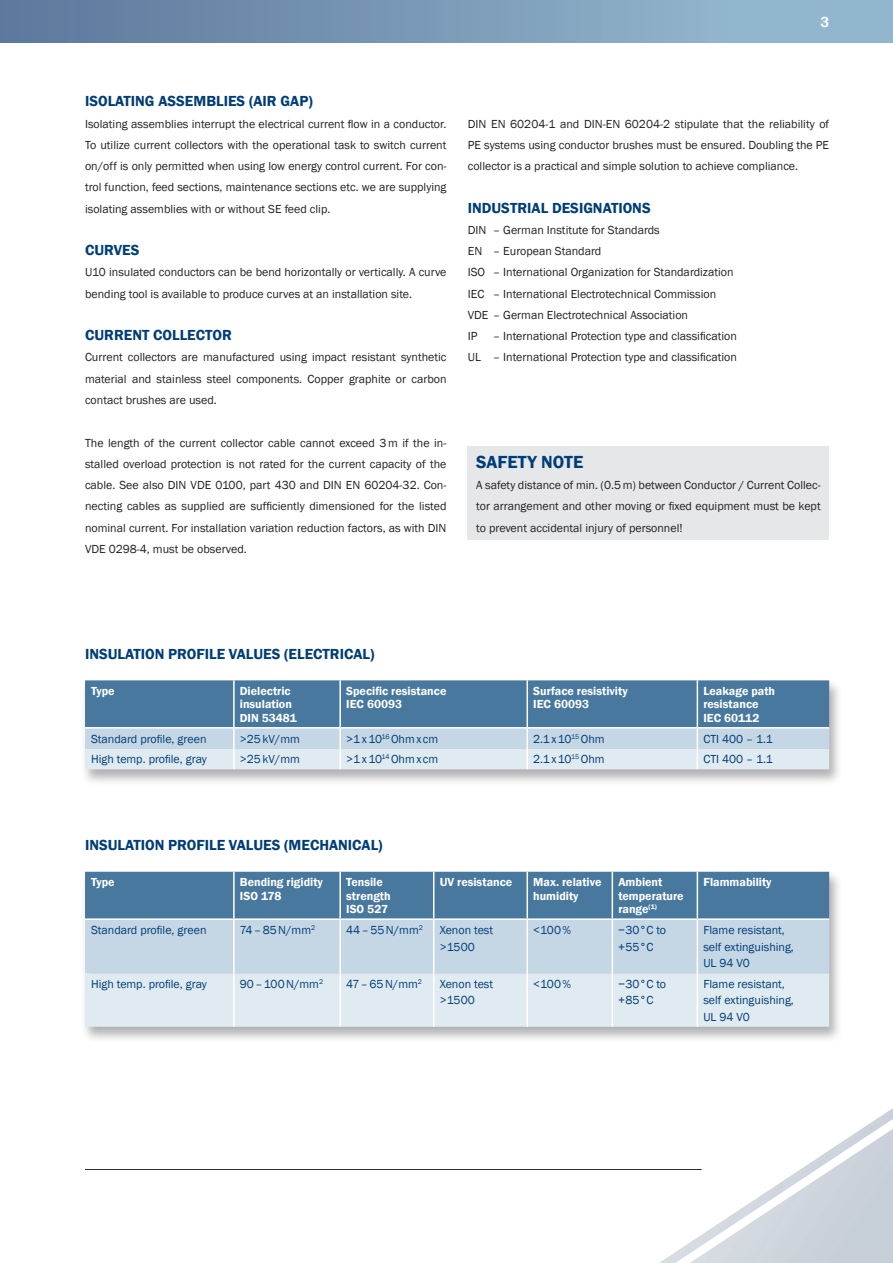
<style>
.page{position:relative;width:893px;height:1263px;background:#fff}
.page>*{position:absolute;margin:0;border:0;box-sizing:border-box;transform-origin:0 0}
.t1{font:600 18px "Franklin Gothic";color:#003d76}
.t2{font:600 15px "Franklin Gothic";color:#003d76}
.t3{font:600 15px "Franklin Gothic";color:#fff}
.t4{font:12px/21.3px "Franklin Gothic";color:#231f20;text-align:justify}
.t5{font:12px/16.5px "Franklin Gothic";color:#003d76}
.t6{font:600 12px/13.5px "Franklin Gothic";color:#fff}
</style>
<div class="page">
<div style="left:0;top:0;width:893px;height:43px;background:linear-gradient(to right,#5d789d,#9abed4)"></div>
<hr style="left:85px;top:1169px;width:617px;height:1px;background:#231f20">
<svg style="left:640px;top:1108px;width:253px;height:155px"></svg>
<div style="left:80px;top:870px;width:763px;height:173px;background:#231f20;opacity:.35"></div>
<svg style="left:85px;top:872px;width:744px;height:155px;background:#a8c0d3"></svg>
<hr style="left:233px;top:872px;width:2px;height:46px;background:#fff">
<hr style="left:339px;top:872px;width:2px;height:46px;background:#fff">
<hr style="left:433px;top:872px;width:1px;height:46px;background:#fff">
<hr style="left:526px;top:872px;width:2px;height:46px;background:#fff">
<hr style="left:612px;top:872px;width:1px;height:46px;background:#fff">
<hr style="left:697px;top:872px;width:1px;height:46px;background:#fff">
<hr style="left:85px;top:918px;width:149px;height:2px;background:#fff">
<hr style="left:234px;top:918px;width:106px;height:2px;background:#fff">
<hr style="left:340px;top:918px;width:94px;height:2px;background:#fff">
<hr style="left:434px;top:918px;width:93px;height:2px;background:#fff">
<hr style="left:527px;top:918px;width:85px;height:2px;background:#fff">
<hr style="left:612px;top:918px;width:85px;height:2px;background:#fff">
<hr style="left:697px;top:918px;width:132px;height:2px;background:#fff">
<hr style="left:233px;top:920px;width:2px;height:53px;background:#fff">
<hr style="left:339px;top:920px;width:2px;height:53px;background:#fff">
<hr style="left:433px;top:920px;width:1px;height:53px;background:#fff">
<hr style="left:526px;top:920px;width:2px;height:53px;background:#fff">
<hr style="left:612px;top:920px;width:1px;height:53px;background:#fff">
<hr style="left:697px;top:920px;width:1px;height:53px;background:#fff">
<hr style="left:233px;top:973px;width:2px;height:54px;background:#fff">
<hr style="left:339px;top:973px;width:2px;height:54px;background:#fff">
<hr style="left:433px;top:973px;width:1px;height:54px;background:#fff">
<hr style="left:526px;top:973px;width:2px;height:54px;background:#fff">
<hr style="left:612px;top:973px;width:1px;height:54px;background:#fff">
<hr style="left:697px;top:973px;width:1px;height:54px;background:#fff">
<div style="left:80px;top:678px;width:763px;height:108px;background:#231f20;opacity:.35"></div>
<svg style="left:85px;top:680px;width:744px;height:89px;background:#8aaac3"></svg>
<div style="left:468px;top:446px;width:361px;height:94px;background:#e6e7e9"></div>
<p class="t3" style="left:820px;top:12px;width:10px">3</p>
<p class="t2" style="left:85px;top:92px;width:229px">ISOLATING ASSEMBLIES (AIR GAP)</p>
<p class="t4" style="left:85px;top:113px;width:363px">Isolating assemblies interrupt the electrical current flow in a conductor.<br>To utilize current collectors with the operational task to switch current on/off is only permitted when using low energy control current. For con&shy;trol function, feed sections, maintenance sections etc. we are supplying isolating assemblies with or without SE feed clip.</p>
<p class="t2" style="left:85px;top:241px;width:56px">CURVES</p>
<p class="t4" style="left:85px;top:262px;width:363px">U10 insulated conductors can be bend horizontally or vertically. A curve bending tool is available to produce curves at an installation site.</p>
<p class="t2" style="left:85px;top:326px;width:148px">CURRENT COLLECTOR</p>
<p class="t4" style="left:85px;top:347px;width:363px">Current collectors are manufactured using impact resistant synthetic material and stainless steel components. Copper graphite or carbon contact brushes are used.</p>
<p class="t4" style="left:85px;top:432px;width:363px">The length of the current collector cable cannot exceed 3m if the in&shy;stalled overload protection is not rated for the current capacity of the cable. See also DIN VDE 0100, part 430 and DIN EN 60204-32. Con&shy;necting cables as supplied are sufficiently dimensioned for the listed nominal current. For installation variation reduction factors, as with DIN VDE 0298-4, must be observed.</p>
<p class="t4" style="left:468px;top:113px;width:363px">DIN EN 60204-1 and DIN-EN 60204-2 stipulate that the reliability of PE systems using conductor brushes must be ensured. Doubling the PE collector is a practical and simple solution to achieve compliance.</p>
<p class="t2" style="left:468px;top:198px;width:184px">INDUSTRIAL DESIGNATIONS</p>
<p class="t4" style="left:468px;top:219px;width:267px;text-align:left">DIN – German Institute for Standards<br>EN – European Standard<br>ISO – International Organization for Standardization IEC – International Electrotechnical Commission VDE – German Electrotechnical Association<br>IP</p>
<p class="t4" style="left:468px;top:326px;width:271px;text-align:right">– International Protection type and classification<br>UL – International Protection type and classification</p>
<h1 class="t1" style="left:476px;top:450px;width:109px">SAFETY NOTE</h1>
<p class="t4" style="left:476px;top:475px;width:346px">A safety distance of min. (0.5m) between Conductor / Current Collec&shy;tor arrangement and other moving or fixed equipment must be kept to prevent accidental injury of personnel!</p>
<p class="t2" style="left:85px;top:645px;width:291px">INSULATION PROFILE VALUES (ELECTRICAL)</p>
<p class="t6" style="left:91px;top:684px;width:25px">Type</p>
<p class="t6" style="left:240px;top:684px;width:59px">Dielectric insulation<br>DIN 53481</p>
<p class="t6" style="left:346px;top:684px;width:102px">Specific resistance<br>IEC 60093</p>
<p class="t6" style="left:533px;top:684px;width:96px">Surface resistivity<br>IEC 60093</p>
<p class="t6" style="left:703px;top:684px;width:73px">Leakage path resistance<br>IEC 60112</p>
<p class="t5" style="left:91px;top:731px;width:117px">Standard profile, green</p>
<p class="t5" style="left:240px;top:731px;width:62px">&gt;25kV/mm</p>
<p class="t5" style="left:346px;top:731px;width:94px">&gt;1x10<sup>16</sup> Ohmx cm</p>
<p class="t5" style="left:533px;top:731px;width:73px">2.1x10<sup>15</sup> Ohm</p>
<p class="t5" style="left:703px;top:731px;width:71px">CTI 400 – 1.1</p>
<p class="t5" style="left:91px;top:751px;width:117px">High temp. profile, gray</p>
<p class="t5" style="left:240px;top:751px;width:62px">&gt;25kV/mm</p>
<p class="t5" style="left:346px;top:751px;width:94px">&gt;1x10<sup>14</sup> Ohmx cm</p>
<p class="t5" style="left:533px;top:751px;width:73px">2.1x10<sup>15</sup> Ohm</p>
<p class="t5" style="left:703px;top:751px;width:71px">CTI 400 – 1.1</p>
<p class="t2" style="left:85px;top:836px;width:299px">INSULATION PROFILE VALUES (MECHANICAL)</p>
<p class="t6" style="left:91px;top:875px;width:25px">Type</p>
<p class="t6" style="left:240px;top:875px;width:85px">Bending rigidity<br>ISO 178</p>
<p class="t6" style="left:346px;top:875px;width:46px">Tensile strength<br>ISO 527</p>
<p class="t6" style="left:440px;top:875px;width:74px">UV resistance</p>
<p class="t6" style="left:533px;top:875px;width:70px">Max. relative humidity</p>
<p class="t6" style="left:618px;top:875px;width:67px">Ambient temperature range<sup>(1)</sup></p>
<p class="t6" style="left:703px;top:875px;width:70px">Flammability</p>
<p class="t5" style="left:91px;top:922px;width:117px">Standard profile, green</p>
<p class="t5" style="left:240px;top:922px;width:77px">74–85N/mm<sup>2</sup></p>
<p class="t5" style="left:346px;top:922px;width:78px">44–55N/mm<sup>2</sup></p>
<p class="t5" style="left:440px;top:922px;width:55px">Xenon test &gt;1500</p>
<p class="t5" style="left:533px;top:922px;width:39px">&lt;100%</p>
<p class="t5" style="left:618px;top:922px;width:49px">−30°C to +55°C</p>
<p class="t5" style="left:703px;top:922px;width:92px">Flame resistant, self extinguishing,<br>UL 94 V0</p>
<p class="t5" style="left:91px;top:976px;width:117px">High temp. profile, gray</p>
<p class="t5" style="left:240px;top:976px;width:85px">90–100N/mm<sup>2</sup></p>
<p class="t5" style="left:346px;top:976px;width:77px">47–65N/mm<sup>2</sup></p>
<p class="t5" style="left:440px;top:976px;width:55px">Xenon test &gt;1500</p>
<p class="t5" style="left:533px;top:976px;width:39px">&lt;100%</p>
<p class="t5" style="left:618px;top:976px;width:49px">−30°C to +85°C</p>
<p class="t5" style="left:703px;top:976px;width:92px">Flame resistant, self extinguishing,<br>UL 94 V0</p>
</div>
